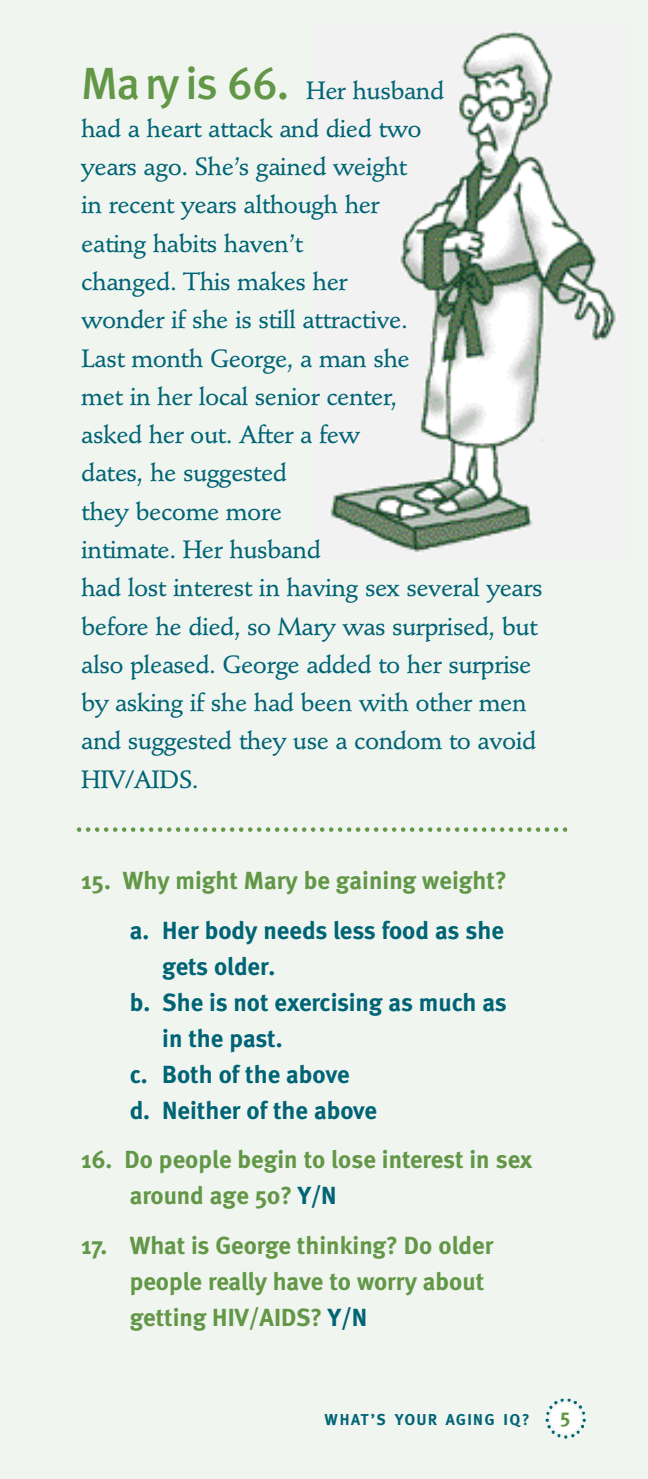
<style>
.page{position:relative;width:648px;height:1479px;background:#fff}
.page>*{position:absolute;margin:0;border:0;box-sizing:border-box;transform-origin:0 0}
.t1{font:500 24.75px/38.2px "Stempel Schneidler";letter-spacing:-.02em;color:#006476}
.t2{font:700 24.75px/36px "Meta";color:#629747}
.t3{font:700 24.75px "Meta";color:#006476}
.t4{font:700 20.25px "Meta";color:#629747}
.t5{font:700 15.75px "Meta";letter-spacing:.11em;color:#006476}
.s1{font-family:"Meta";font-size:45px;color:#629747}
.s2{color:#006476}
</style>
<div class="page">
<div style="left:0;top:0;width:648px;height:1478px;background:#f0f5ef"></div>
<svg style="left:545px;top:1398px;width:41px;height:40px"></svg>
<svg style="left:77px;top:827px;width:490px;height:4px"></svg>
<img style="left:329px;top:31px;width:288px;height:523px">
<p class="t1" style="left:81px;top:74px;width:463px"><span class="s1">Ma ry is 6 6.</span> Her husband<br>had a heart attack and died two<br>years ago. She’s gained weight<br>in recent years although her<br>eating habits haven’t<br>changed. This makes her<br>wonder if she is still attractive.<br>Last month George, a man she<br>met in her local senior center,<br>asked her out. After a few<br>dates, he suggested<br>they become more<br>intimate. Her husband<br>had lost interest in having sex several years b e fo re he died, so Mary was surprised, but also pleased. George added to her surprise by asking if she had been with other men and suggested they use a condom to avoid<br>H IV /A ID S .</p>
<p class="t2" style="left:81px;top:857px;width:427px;line-height:49.5px;text-align:right">15. Why might Mary be gaining weight? <span class="s2">a. Her body needs less food as she</span></p>
<p class="t3" style="left:162px;top:955px;width:114px">gets older.</p>
<p class="t3" style="left:130px;top:991px;width:378px">b. She is not exercising as much as</p>
<p class="t3" style="left:162px;top:1027px;width:122px">in the past.</p>
<p class="t3" style="left:130px;top:1063px;width:221px">c. Both of the above</p>
<p class="t3" style="left:130px;top:1099px;width:249px">d. Neither of the above</p>
<p class="t2" style="left:130px;top:1143px;width:404px;text-indent:-49px">16. Do people begin to lose interest in sex around age 50? <span class="s2">Y / N</span></p>
<p class="t2" style="left:130px;top:1228px;width:365px;text-indent:-49px">17. What is George thinking? Do older people really have to worry about getting HIV/AIDS? <span class="s2">Y/N</span></p>
<p class="t5" style="left:325px;top:1412px;width:207px">W H AT’S YOUR AGING IQ?</p>
<p class="t4" style="left:560px;top:1406px;width:12px">5</p>
</div>
